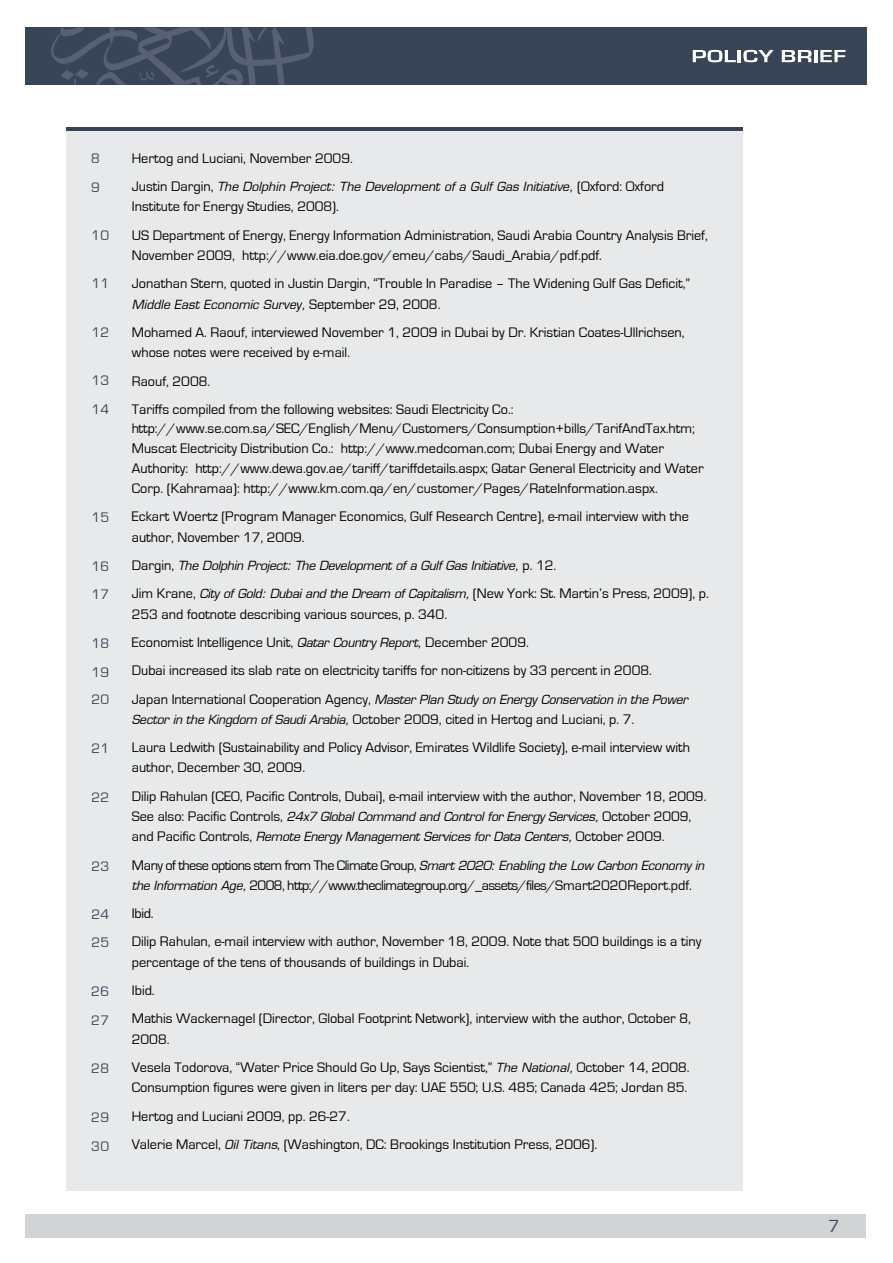
<style>
.page{position:relative;width:893px;height:1263px;background:#fff}
.page>*{position:absolute;margin:0;border:0;box-sizing:border-box;transform-origin:0 0}
.t1{font:18px "Eurostile";color:#384761}
.t2{font:14.25px/28.3px "Eurostile";color:#000}
.t3{font:14.25px/20.2px "Eurostile";letter-spacing:-.04em;color:#000}
.t4{font:14.25px/28.7px "Eurostile";letter-spacing:.025em;color:#374457}
.t5{font:italic 12.3px/20.2px "Euromode";letter-spacing:-.02em;color:#000}
.t6{font:italic 12.3px "Euromode";color:#000}
.s1{font-family:"Eurostile";font-style:normal;font-size:14.25px}
.s2{font-family:"Euromode";font-style:italic;font-size:12.3px}
</style>
<div class="page">
<div style="left:26px;top:27px;width:841px;height:58px;background:#374557"></div>
<svg style="left:51px;top:27px;width:263px;height:58px"></svg>
<svg style="left:693px;top:50px;width:81px;height:12px"></svg>
<svg style="left:782px;top:50px;width:63px;height:12px"></svg>
<div style="left:26px;top:1214px;width:840px;height:23px;background:#d2d3d4"></div>
<div style="left:67px;top:128px;width:676px;height:1063px;background:#e8e9ea"></div>
<hr style="left:67px;top:128px;width:676px;height:3px;background:#374457">
<p class="t4" style="left:91px;top:144px;width:10px">8<br>9</p>
<p class="t4" style="left:91px;top:221px;width:19px">10</p>
<p class="t4" style="left:91px;top:269px;width:19px">11</p>
<p class="t4" style="left:91px;top:318px;width:19px">12</p>
<p class="t4" style="left:91px;top:366px;width:19px">13<br>14</p>
<p class="t4" style="left:91px;top:503px;width:19px">15</p>
<p class="t4" style="left:91px;top:552px;width:19px;line-height:28.2px">16<br>17</p>
<p class="t4" style="left:91px;top:629px;width:19px;line-height:29.1px">18<br>19</p>
<p class="t4" style="left:91px;top:686px;width:19px">20</p>
<p class="t4" style="left:91px;top:734px;width:19px">21</p>
<p class="t4" style="left:91px;top:783px;width:19px">22</p>
<p class="t4" style="left:91px;top:852px;width:19px">23</p>
<p class="t4" style="left:91px;top:900px;width:19px">24<br>25</p>
<p class="t4" style="left:91px;top:977px;width:19px">26<br>27</p>
<p class="t4" style="left:91px;top:1054px;width:19px">28</p>
<p class="t4" style="left:91px;top:1103px;width:19px">29<br>30</p>
<p class="t2" style="left:132px;top:144px;width:223px">Hertog and Luciani, November 2009.</p>
<p class="t6" style="left:132px;top:179px;width:534px"><span class="s1">Justin Dargin,</span> The Dolphin Project: The Development of a Gulf Gas Initiative, <span class="s1">(Oxford: Oxford</span></p>
<p class="t2" style="left:132px;top:193px;width:578px">Institute for Energy Studies, 2008).<br>US Department of Energy, Energy Information Administration, Saudi Arabia Country Analysis Brief,</p>
<p class="t2" style="left:132px;top:241px;width:560px">November 2009, http://www.eia.doe.gov/emeu/cabs/Saudi_Arabia/pdf.pdf.<br>Jonathan Stern, quoted in Justin Dargin, “Trouble In Paradise – The Widening Gulf Gas Deficit,”</p>
<p class="t6" style="left:132px;top:297px;width:310px">Middle East Economic Survey, <span class="s1">September 29, 2008.</span></p>
<p class="t2" style="left:132px;top:322px;width:554px;line-height:20.2px">Mohamed A. Raouf, interviewed November 1, 2009 in Dubai by Dr. Kristian Coates-Ullrichsen, whose notes were received by e-mail.</p>
<p class="t2" style="left:132px;top:367px;width:383px">Raouf, 2008.<br>Tariffs compiled from the following websites: Saudi Electricity Co.:</p>
<p class="t2" style="left:132px;top:419px;width:573px;line-height:20px">http://www.se.com.sa/SEC/English/Menu/Customers/Consumption+bills/TarifAndTax.htm; Muscat Electricity Distribution Co.: http://www.medcoman.com; Dubai Energy and Water Authority: http://www.dewa.gov.ae/tariff/tariffdetails.aspx; Qatar General Electricity and Water Corp. (Kahramaa): http://www.km.com.qa/en/customer/Pages/RateInformation.aspx.</p>
<p class="t2" style="left:132px;top:507px;width:559px;line-height:20.2px">Eckart Woertz (Program Manager Economics, Gulf Research Centre), e-mail interview with the author, November 17, 2009.</p>
<p class="t5" style="left:132px;top:555px;width:426px"><span class="s1">Dargin,</span> The Dolphin Project: The Development of a Gulf Gas Initiative, <span class="s1">p. 12.</span></p>
<p class="t2" style="left:132px;top:584px;width:579px;line-height:20.2px">Jim Krane, <span class="s2">City of Gold: Dubai and the Dream of Capitalism,</span> (New York: St. Martin’s Press, 2009), p.<br>253 and footnote describing various sources, p. 340.</p>
<p class="t2" style="left:132px;top:628px;width:522px">Economist Intelligence Unit, <span class="s2">Qatar Country Report,</span> December 2009.<br>Dubai increased its slab rate on electricity tariffs for non-citizens by 33 percent in 2008.</p>
<p class="t5" style="left:132px;top:689px;width:557px"><span class="s1">Japan International Cooperation Agency,</span> Master Plan Study on Energy Conservation in the Power</p>
<p class="t2" style="left:132px;top:705px;width:560px"><span class="s2">Sector in the Kingdom of Saudi Arabia,</span> October 2009, cited in Hertog and Luciani, p. 7.<br>Laura Ledwith (Sustainability and Policy Advisor, Emirates Wildlife Society), e-mail interview with</p>
<p class="t2" style="left:132px;top:754px;width:576px">author, December 30, 2009.<br>Dilip Rahulan (CEO, Pacific Controls, Dubai), e-mail interview with the author, November 18, 2009.</p>
<p class="t5" style="left:132px;top:806px;width:561px"><span class="s1">See also: Pacific Controls,</span> 24x7 Global Command and Control for Energy Services, <span class="s1">October 2009, and Pacific Controls,</span> Remote Energy Management Services for Data Centers, <span class="s1">October 2009.</span></p>
<p class="t3" style="left:132px;top:855px;width:574px">Many of these options stem from The Climate Group, <span class="s2">Smart 2020: Enabling the Low Carbon Economy in the Information Age,</span> 2008, http://www.theclimategroup.org/_assets/files/Smart2020Report.pdf.</p>
<p class="t2" style="left:132px;top:899px;width:571px">Ibid.<br>Dilip Rahulan, e-mail interview with author, November 18, 2009. Note that 500 buildings is a tiny</p>
<p class="t2" style="left:132px;top:948px;width:561px">percentage of the tens of thousands of buildings in Dubai.<br>Ibid.<br>Mathis Wackernagel (Director, Global Footprint Network), interview with the author, October 8,</p>
<p class="t2" style="left:132px;top:1025px;width:559px">2008.<br>Vesela Todorova, “Water Price Should Go Up, Says Scientist,” <span class="s2">The National,</span> October 14, 2008.</p>
<p class="t2" style="left:132px;top:1073px;width:557px">Consumption figures were given in liters per day: UAE 550; U.S. 485; Canada 425; Jordan 85.<br>Hertog and Luciani 2009, pp. 26-27.<br>Valerie Marcel, <span class="s2">Oil Titans</span>, (Washington, DC: Brookings Institution Press, 2006).</p>
<p class="t1" style="left:829px;top:1216px;width:13px">7</p>
</div>
